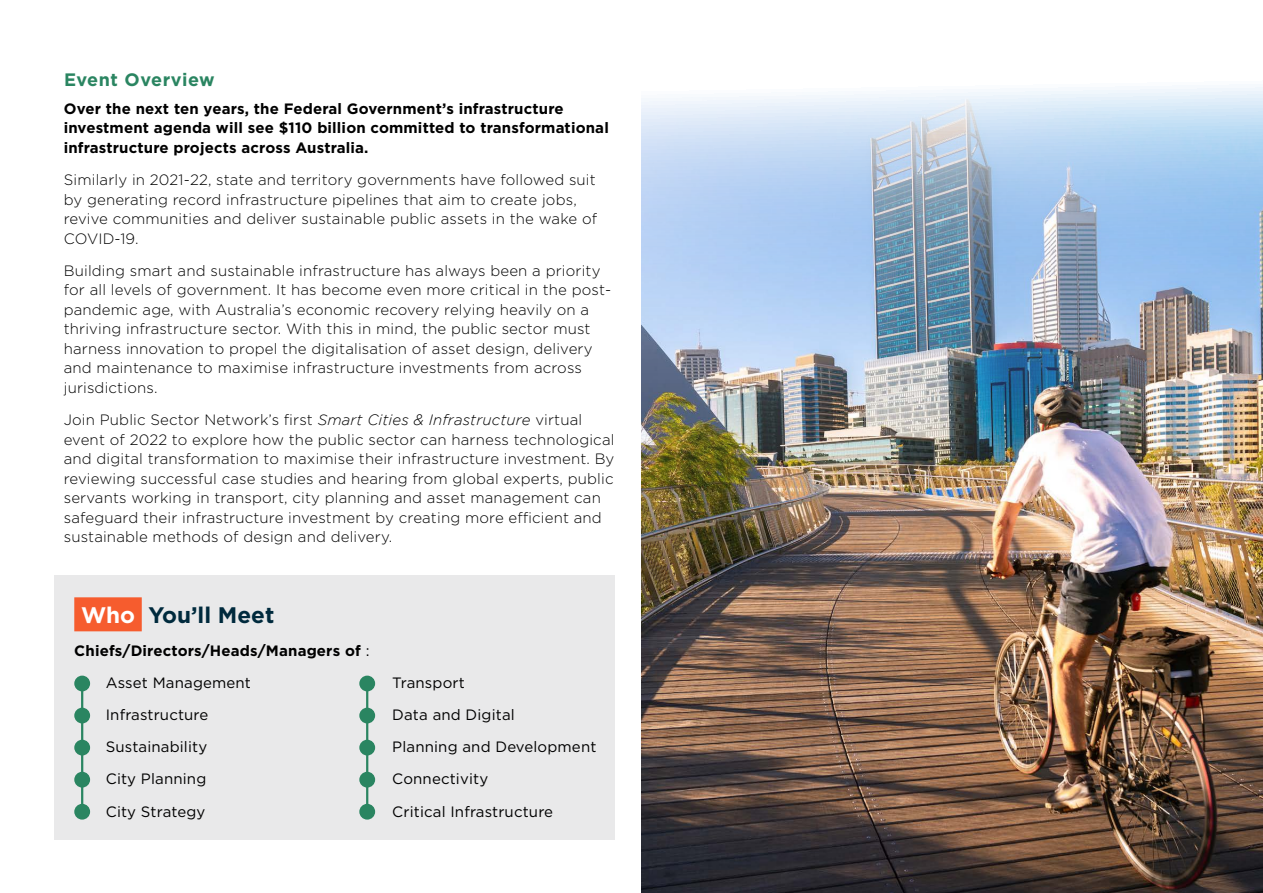
<style>
.page{position:relative;width:1263px;height:893px;background:#fff}
.page>*{position:absolute;margin:0;border:0;box-sizing:border-box;transform-origin:0 0}
.t1{font:700 22.5px "Gotham";color:#002a3d}
.t2{font:700 18px "Gotham";letter-spacing:.03em;color:#2a8561}
.t3{font:300 15px/19.5px "Gotham";letter-spacing:.01em;color:#000}
.t4{font:700 15px/19.5px "Gotham";letter-spacing:.01em;color:#000}
.t5{font:15px/32.2px "Gotham";letter-spacing:.01em;color:#000}
.s1{font-style:italic}
.s2{color:#fff}
.s3{font-weight:400}
</style>
<div class="page">
<div style="left:54px;top:575px;width:560px;height:264px;background:#e9e9ea"></div>
<div style="left:74px;top:597px;width:68px;height:34px;background:#f65c2e"></div>
<svg style="left:74px;top:676px;width:16px;height:15px"></svg>
<div style="left:75px;top:676px;width:14px;height:14px;background:#2a8561;border-radius:50%"></div>
<svg style="left:74px;top:708px;width:16px;height:15px"></svg>
<div style="left:75px;top:709px;width:14px;height:14px;background:#2a8561;border-radius:50%"></div>
<svg style="left:74px;top:740px;width:16px;height:15px"></svg>
<div style="left:75px;top:741px;width:14px;height:14px;background:#2a8561;border-radius:50%"></div>
<hr style="left:81px;top:680px;width:2px;height:132px;background:#2a8561">
<svg style="left:74px;top:772px;width:16px;height:15px"></svg>
<div style="left:75px;top:773px;width:14px;height:14px;background:#2a8561;border-radius:50%"></div>
<svg style="left:74px;top:804px;width:16px;height:16px"></svg>
<div style="left:75px;top:805px;width:14px;height:14px;background:#2a8561;border-radius:50%"></div>
<img style="left:642px;top:87px;width:621px;height:806px">
<svg style="left:359px;top:676px;width:16px;height:15px"></svg>
<div style="left:360px;top:676px;width:14px;height:14px;background:#2a8561;border-radius:50%"></div>
<svg style="left:359px;top:708px;width:16px;height:15px"></svg>
<div style="left:360px;top:709px;width:14px;height:14px;background:#2a8561;border-radius:50%"></div>
<svg style="left:359px;top:740px;width:16px;height:15px"></svg>
<div style="left:360px;top:741px;width:14px;height:14px;background:#2a8561;border-radius:50%"></div>
<hr style="left:366px;top:680px;width:2px;height:132px;background:#2a8561">
<svg style="left:359px;top:772px;width:16px;height:15px"></svg>
<div style="left:360px;top:773px;width:14px;height:14px;background:#2a8561;border-radius:50%"></div>
<svg style="left:359px;top:804px;width:16px;height:16px"></svg>
<div style="left:360px;top:805px;width:14px;height:14px;background:#2a8561;border-radius:50%"></div>
<p class="t2" style="left:64px;top:67px;width:152px">Event Overview</p>
<p class="t4" style="left:64px;top:99px;width:547px">Over the next ten years, the Federal Government’s infrastructure investment agenda will see $110 billion committed to transformational infrastructure projects across Australia.</p>
<p class="t3" style="left:64px;top:170px;width:535px">Similarly in 2021-22, state and territory governments have followed suit by generating record infrastructure pipelines that aim to create jobs, revive communities and deliver sustainable public assets in the wake of COVID-19.</p>
<p class="t3" style="left:64px;top:260px;width:549px">Building smart and sustainable infrastructure has always been a priority for all levels of government. It has become even more critical in the post&shy;pandemic age, with Australia’s economic recovery relying heavily on a thriving infrastructure sector. With this in mind, the public sector must harness innovation to propel the digitalisation of asset design, delivery and maintenance to maximise infrastructure investments from across jurisdictions.</p>
<p class="t3" style="left:64px;top:410px;width:552px">Join Public Sector Network’s first <span class="s1">Smart Cities &amp; Infrastructure</span> virtual event of 2022 to explore how the public sector can harness technological and digital transformation to maximise their infrastructure investment. By reviewing successful case studies and hearing from global experts, public servants working in transport, city planning and asset management can safeguard their infrastructure investment by creating more efficient and sustainable methods of design and delivery.</p>
<h1 class="t1" style="left:81px;top:600px;width:195px"><span class="s2">Who</span> You’ll Meet</h1>
<p class="t4" style="left:74px;top:641px;width:297px">Chiefs/Directors/Heads/Managers of <span class="s3">:</span></p>
<p class="t5" style="left:106px;top:666px;width:147px">Asset Management<br>Infrastructure<br>Sustainability<br>City Planning<br>City Strategy</p>
<p class="t5" style="left:392px;top:666px;width:206px">Transport<br>Data and Digital<br>Planning and Development<br>Connectivity<br>Critical Infrastructure</p>
</div>
